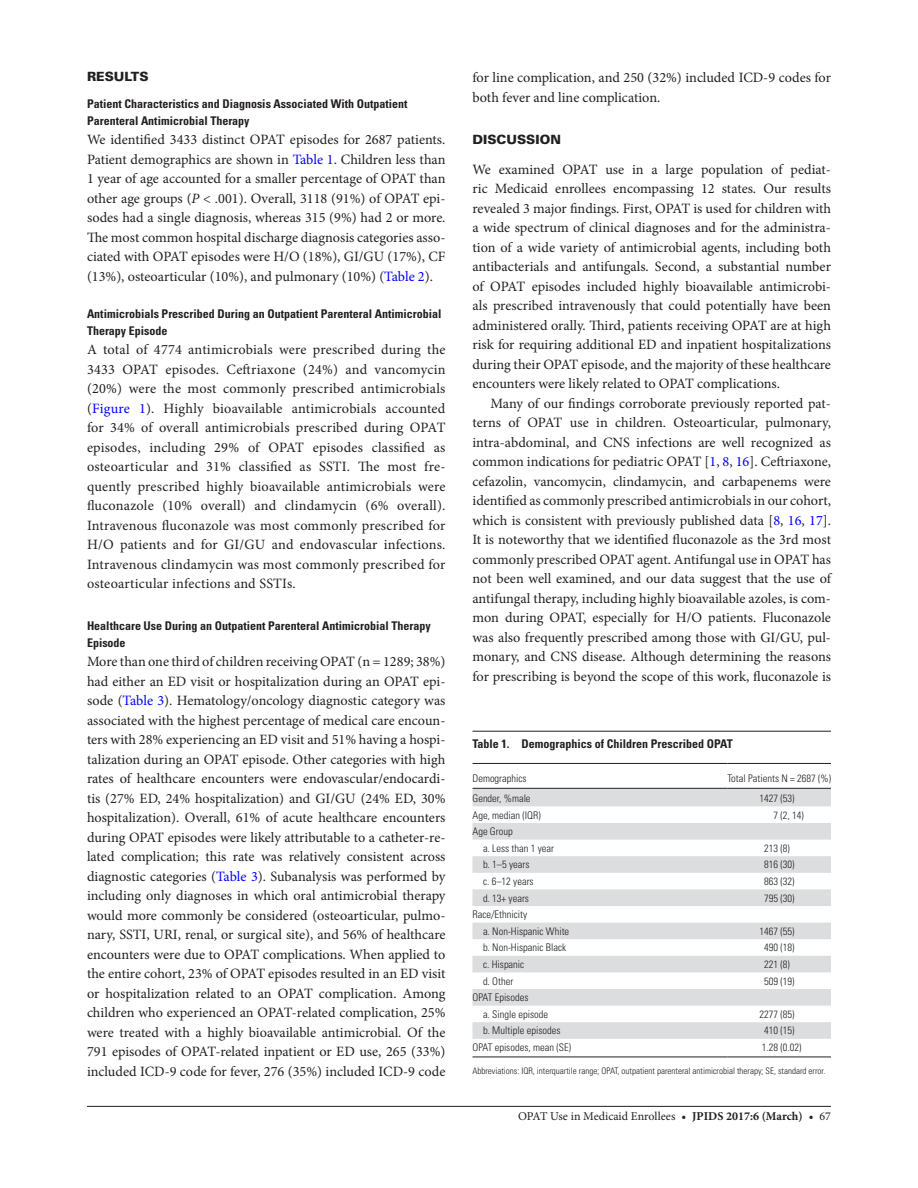
<style>
.page{position:relative;width:918px;height:1188px;background:#fff}
.page>*{position:absolute;margin:0;border:0;box-sizing:border-box;transform-origin:0 0}
.t1{font:14.25px/19.5px "Minion Pro";color:#231f20;text-align:justify}
.t2{font:900 12.75px "Univers LT Std";color:#231f20}
.t3{font:700 condensed 12px/16.5px "Univers LT Std";color:#231f20}
.t4{font:12px "Minion Pro";color:#231f20}
.t5{font:300 condensed 10.5px/16.6px "Univers LT Std";color:#231f20}
.t6{font:300 condensed 9px "Univers LT Std";color:#231f20}
.s1{color:#00f}
.s2{font-style:italic}
.s3{font-weight:700}
</style>
<div class="page">
<hr style="left:87px;top:1106px;width:744px;height:1px;background:#231f20">
<hr style="left:473px;top:731px;width:358px;height:1px;background:#231f20">
<svg style="left:473px;top:789px;width:358px;height:250px;fill:#dcdddf"></svg>
<hr style="left:473px;top:763px;width:254px;height:1px;background:#231f20">
<hr style="left:473px;top:788px;width:254px;height:1px;background:#231f20">
<hr style="left:727px;top:763px;width:104px;height:1px;background:#231f20">
<hr style="left:727px;top:788px;width:104px;height:1px;background:#231f20">
<hr style="left:473px;top:1057px;width:254px;height:1px;background:#231f20">
<hr style="left:727px;top:1057px;width:104px;height:1px;background:#231f20">
<p class="t2" style="left:87px;top:69px;width:63px">RESULTS</p>
<p class="t3" style="left:87px;top:96px;width:322px">Patient Characteristics and Diagnosis Associated With Outpatient<br>Parenteral Antimicrobial Therapy</p>
<p class="t1" style="left:87px;top:130px;width:360px">We identified 3433 distinct OPAT episodes for 2687 patients.<br>Patient demographics are shown in <span class="s1">Table 1</span>. Children less than 1 year of age accounted for a smaller percentage of OPAT than other age groups (<span class="s2">P</span> &lt; .001). Overall, 3118 (91%) of OPAT epi&shy;sodes had a single diagnosis, whereas 315 (9%) had 2 or more.<br>The most common hospital discharge diagnosis categories asso&shy;ciated with OPAT episodes were H/O (18%), GI/GU (17%), CF (13%), osteoarticular (10%), and pulmonary (10%) (<span class="s1">Table 2</span>).</p>
<p class="t3" style="left:87px;top:306px;width:356px">Antimicrobials Prescribed During an Outpatient Parenteral Antimicrobial<br>Therapy Episode</p>
<p class="t1" style="left:87px;top:340px;width:360px">A total of 4774 antimicrobials were prescribed during the 3433 OPAT episodes. Ceftriaxone (24%) and vancomycin (20%) were the most commonly prescribed antimicrobials (<span class="s1">Figure 1</span>). Highly bioavailable antimicrobials accounted for 34% of overall antimicrobials prescribed during OPAT episodes, including 29% of OPAT episodes classified as osteoarticular and 31% classified as SSTI. The most fre&shy;quently prescribed highly bioavailable antimicrobials were fluconazole (10% overall) and clindamycin (6% overall).<br>Intravenous fluconazole was most commonly prescribed for H/O patients and for GI/GU and endovascular infections.<br>Intravenous clindamycin was most commonly prescribed for osteoarticular infections and SSTIs.</p>
<p class="t3" style="left:87px;top:618px;width:345px">Healthcare Use During an Outpatient Parenteral Antimicrobial Therapy<br>Episode</p>
<p class="t1" style="left:87px;top:652px;width:360px">More than one third of children receiving OPAT (n = 1289; 38%) had either an ED visit or hospitalization during an OPAT epi&shy;sode (<span class="s1">Table 3</span>). Hematology/oncology diagnostic category was associated with the highest percentage of medical care encoun&shy;ters with 28% experiencing an ED visit and 51% having a hospi&shy;talization during an OPAT episode. Other categories with high rates of healthcare encounters were endovascular/endocardi&shy;tis (27% ED, 24% hospitalization) and GI/GU (24% ED, 30% hospitalization). Overall, 61% of acute healthcare encounters during OPAT episodes were likely attributable to a catheter-re&shy;lated complication; this rate was relatively consistent across diagnostic categories (<span class="s1">Table 3</span>). Subanalysis was performed by including only diagnoses in which oral antimicrobial therapy would more commonly be considered (osteoarticular, pulmo&shy;nary, SSTI, URI, renal, or surgical site), and 56% of healthcare encounters were due to OPAT complications. When applied to the entire cohort, 23% of OPAT episodes resulted in an ED visit or hospitalization related to an OPAT complication. Among children who experienced an OPAT-related complication, 25% were treated with a highly bioavailable antimicrobial. Of the 791 episodes of OPAT-related inpatient or ED use, 265 (33%) included ICD-9 code for fever, 276 (35%) included ICD-9 code</p>
<p class="t1" style="left:473px;top:68px;width:360px">for line complication, and 250 (32%) included ICD-9 codes for both fever and line complication.</p>
<p class="t2" style="left:473px;top:131px;width:90px">DISCUSSION</p>
<p class="t1" style="left:473px;top:160px;width:360px">We examined OPAT use in a large population of pediat&shy;ric Medicaid enrollees encompassing 12 states. Our results revealed 3 major findings. First, OPAT is used for children with a wide spectrum of clinical diagnoses and for the administra&shy;tion of a wide variety of antimicrobial agents, including both antibacterials and antifungals. Second, a substantial number of OPAT episodes included highly bioavailable antimicrobi&shy;als prescribed intravenously that could potentially have been administered orally. Third, patients receiving OPAT are at high risk for requiring additional ED and inpatient hospitalizations during their OPAT episode, and the majority of these healthcare encounters were likely related to OPAT complications.</p>
<p class="t1" style="left:473px;top:394px;width:360px;text-indent:18px">Many of our findings corroborate previously reported pat&shy;terns of OPAT use in children. Osteoarticular, pulmonary, intra-abdominal, and CNS infections are well recognized as common indications for pediatric OPAT [<span class="s1">1</span>, <span class="s1">8</span>, <span class="s1">16</span>]. Ceftriaxone, cefazolin, vancomycin, clindamycin, and carbapenems were identified as commonly prescribed antimicrobials in our cohort, which is consistent with previously published data [<span class="s1">8</span>, <span class="s1">16</span>, <span class="s1">17</span>].<br>It is noteworthy that we identified fluconazole as the 3rd most commonly prescribed OPAT agent. Antifungal use in OPAT has not been well examined, and our data suggest that the use of antifungal therapy, including highly bioavailable azoles, is com&shy;mon during OPAT, especially for H/O patients. Fluconazole was also frequently prescribed among those with GI/GU, pul&shy;monary, and CNS disease. Although determining the reasons for prescribing is beyond the scope of this work, fluconazole is</p>
<p class="t3" style="left:473px;top:736px;width:262px">Table 1. Demographics of Children Prescribed OPAT</p>
<p class="t5" style="left:473px;top:770px;width:56px">Demographics</p>
<p class="t5" style="left:727px;top:770px;width:105px">Total Patients N = 2687 (%)</p>
<p class="t5" style="left:473px;top:790px;width:60px">Gender, %male</p>
<p class="t5" style="left:759px;top:790px;width:36px">1427 (53)</p>
<p class="t5" style="left:473px;top:806px;width:70px">Age, median (IQR)</p>
<p class="t5" style="left:773px;top:806px;width:32px">7 (2, 14)</p>
<p class="t5" style="left:483px;top:823px;width:73px;text-indent:-10px">Age Group<br>a. Less than 1 year</p>
<p class="t5" style="left:764px;top:840px;width:27px">213 (8)</p>
<p class="t5" style="left:483px;top:856px;width:48px">b. 1–5 years</p>
<p class="t5" style="left:764px;top:856px;width:32px">816 (30)</p>
<p class="t5" style="left:483px;top:873px;width:52px">c. 6–12 years</p>
<p class="t5" style="left:764px;top:873px;width:32px">863 (32)</p>
<p class="t5" style="left:483px;top:889px;width:48px">d. 13+ years</p>
<p class="t5" style="left:764px;top:889px;width:32px">795 (30)</p>
<p class="t5" style="left:483px;top:906px;width:88px;text-indent:-10px">Race/Ethnicity<br>a. Non-Hispanic White</p>
<p class="t5" style="left:759px;top:923px;width:36px">1467 (55)</p>
<p class="t5" style="left:483px;top:939px;width:85px">b. Non-Hispanic Black</p>
<p class="t5" style="left:764px;top:939px;width:32px">490 (18)</p>
<p class="t5" style="left:483px;top:956px;width:43px">c. Hispanic</p>
<p class="t5" style="left:764px;top:956px;width:27px">221 (8)</p>
<p class="t5" style="left:483px;top:972px;width:32px">d. Other</p>
<p class="t5" style="left:764px;top:972px;width:32px">509 (19)</p>
<p class="t5" style="left:483px;top:989px;width:67px;text-indent:-10px">OPAT Episodes<br>a. Single episode</p>
<p class="t5" style="left:759px;top:1006px;width:36px">2277 (85)</p>
<p class="t5" style="left:483px;top:1022px;width:79px">b. Multiple episodes</p>
<p class="t5" style="left:764px;top:1022px;width:32px">410 (15)</p>
<p class="t5" style="left:473px;top:1039px;width:100px">OPAT episodes, mean (SE)</p>
<p class="t5" style="left:762px;top:1039px;width:41px">1.28 (0.02)</p>
<p class="t6" style="left:473px;top:1065px;width:354px">Abbreviations: IQR, interquartile range; OPAT, outpatient parenteral antimicrobial therapy; SE, standard error.</p>
<p class="t4" style="left:518px;top:1108px;width:314px">OPAT Use in Medicaid Enrollees <span class="s3">• JPIDS 2017:6 (March) •</span> 67</p>
</div>
